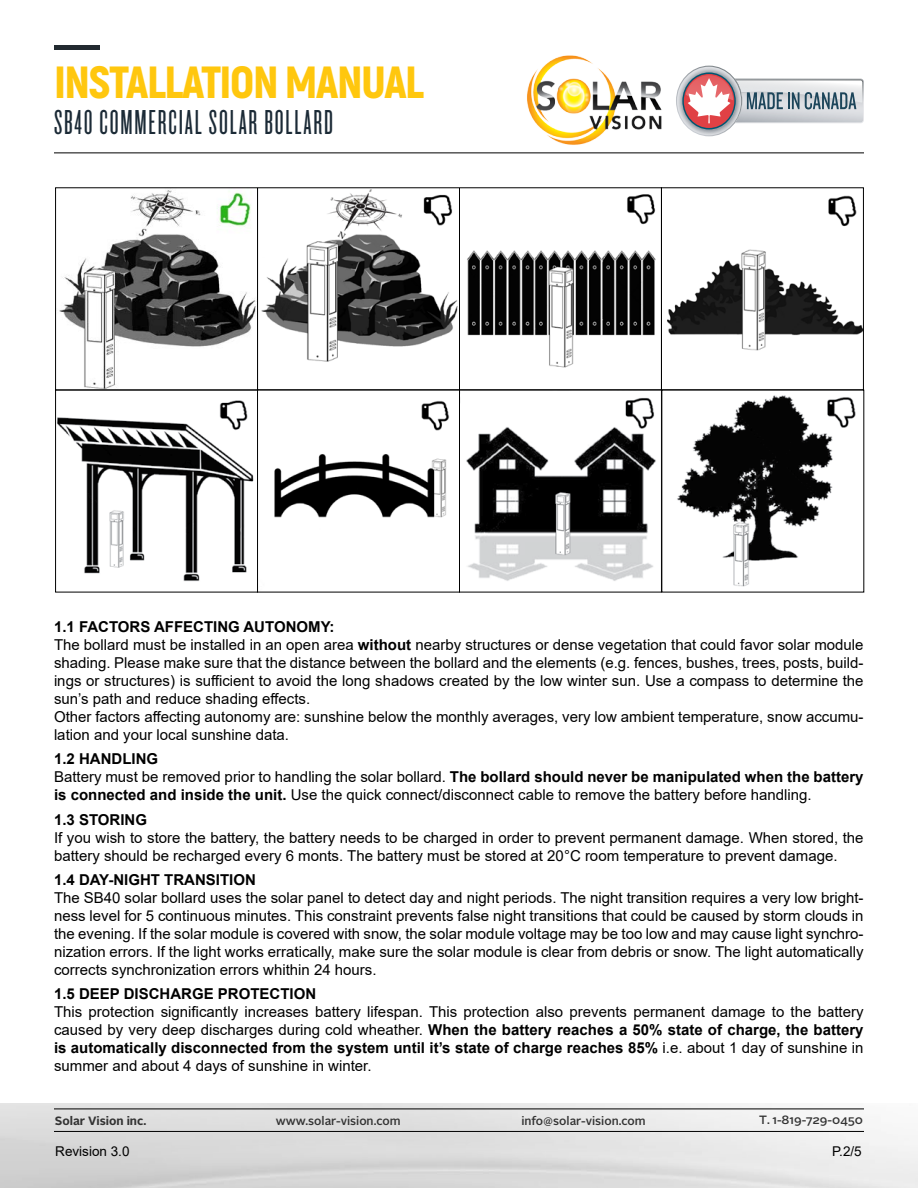
<style>
.page{position:relative;width:918px;height:1188px;background:#fff}
.page>*{position:absolute;margin:0;border:0;box-sizing:border-box;transform-origin:0 0}
.t1{font:900 45px "Akrobat";letter-spacing:-.03em;color:#ffc70e}
.t2{font:36px "Knockout 26 Junior Flywght";letter-spacing:.05em;color:#1b2a36}
.t3{font:15px/18px "Arial";color:#000}
.t4{font:700 15px "Arial";color:#000}
.t5{font:13.5px "Arial";color:#000}
.t6{font:500 12px "Alright Sans";color:#333}
.t7{font:700 12px "Alright Sans";color:#333}
.s1{font-weight:700}
</style>
<div class="page">
<hr style="left:54px;top:45px;width:45px;height:4px;background:#222a30">
<hr style="left:54px;top:153px;width:810px;height:1px;background:#000">
<svg style="left:0;top:1104px;width:918px;height:84px;background:#dedede"></svg>
<hr style="left:54px;top:1131px;width:810px;height:1px;background:#000">
<hr style="left:54px;top:1109px;width:810px;height:1px;background:#000">
<img style="left:527px;top:55px;width:135px;height:90px">
<svg style="left:676px;top:66px;width:188px;height:70px"></svg>
<img style="left:59px;top:190px;width:597px;height:198px">
<div style="left:257px;top:188px;width:203px;height:202px;border:1px solid #000"></div>
<div style="left:459px;top:188px;width:203px;height:202px;border:1px solid #000"></div>
<img style="left:667px;top:195px;width:195px;height:392px">
<div style="left:661px;top:188px;width:203px;height:202px;border:1px solid #000"></div>
<img style="left:57px;top:400px;width:393px;height:181px">
<img style="left:466px;top:398px;width:190px;height:183px">
<div style="left:459px;top:390px;width:203px;height:202px;border:1px solid #000"></div>
<div style="left:55px;top:188px;width:203px;height:202px;border:1px solid #000"></div>
<h1 class="t1" style="left:54px;top:53px;width:352px">INSTALLATION MAN UAL</h1>
<h2 class="t2" style="left:54px;top:102px;width:280px">SB40 COMMERCIAL SOLAR BOLLARD</h2>
<p class="t3" style="left:54px;top:617px;width:811px"><span class="s1">1.1 FACTORS AFFECTING AUTONOMY:<br></span>The bollard must be installed in an open area <span class="s1">without</span> nearby structures or dense vegetation that could favor solar module shading. Please make sure that the distance between the bollard and the elements (e.g. fences, bushes, trees, posts, build&shy;ings or structures) is sufficient to avoid the long shadows created by the low winter sun. Use a compass to determine the sun’s path and reduce shading effects.<br>Other factors affecting autonomy are: sunshine below the monthly averages, very low ambient temperature, snow accumu&shy;lation and your local sunshine data.</p>
<p class="t3" style="left:54px;top:750px;width:811px"><span class="s1">1.2 HANDLING<br></span>Battery must be removed prior to handling the solar bollard. <span class="s1">The bollard should never be manipulated when the battery is connected and inside the unit.</span> Use the quick connect/disconnect cable to remove the battery before handling.</p>
<p class="t4" style="left:54px;top:809px;width:95px">1.3 STORING</p>
<p class="t3" style="left:54px;top:828px;width:811px">If you wish to store the battery, the battery needs to be charged in order to prevent permanent damage. When stored, the battery should be recharged every 6 monts. The battery must be stored at 20°C room temperature to prevent damage.</p>
<p class="t4" style="left:54px;top:869px;width:203px">1.4 DAY-NIGHT TRANSITION</p>
<p class="t3" style="left:54px;top:889px;width:811px;text-align:justify">The SB40 solar bollard uses the solar panel to detect day and night periods. The night transition requires a very low bright&shy;ness level for 5 continuous minutes. This constraint prevents false night transitions that could be caused by storm clouds in the evening. If the solar module is covered with snow, the solar module voltage may be too low and may cause light synchro&shy;nization errors. If the light works erratically, make sure the solar module is clear from debris or snow. The light automatically corrects synchronization errors whithin 24 hours.</p>
<p class="t4" style="left:54px;top:983px;width:264px">1.5 DEEP DISCHARGE PROTECTION</p>
<p class="t3" style="left:54px;top:1003px;width:811px;text-align:justify">This protection significantly increases battery lifespan. This protection also prevents permanent damage to the battery caused by very deep discharges during cold wheather. <span class="s1">When the battery reaches a 50% state of charge, the battery is automatically disconnected from the system until it’s state of charge reaches 85%</span> i.e. about 1 day of sunshine in summer and about 4 days of sunshine in winter.</p>
<p class="t7" style="left:55px;top:1112px;width:93px">Solar Vision inc.</p>
<p class="t6" style="left:276px;top:1113px;width:126px">www.solar-vision.com</p>
<p class="t6" style="left:521px;top:1113px;width:126px">info@solar-vision.com</p>
<p class="t6" style="left:759px;top:1112px;width:105px">T. 1-819-729-0450</p>
<p class="t5" style="left:55px;top:1142px;width:76px">Revision 3.0</p>
<p class="t5" style="left:832px;top:1142px;width:31px">P.2/5</p>
</div>
